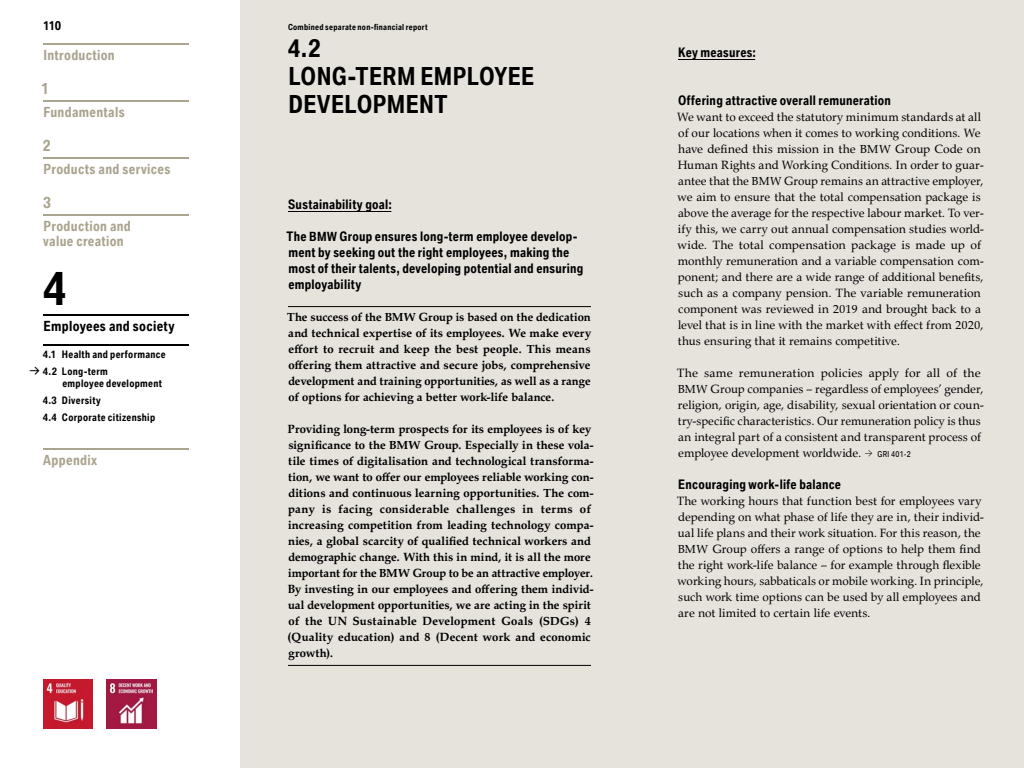
<style>
.page{position:relative;width:1024px;height:768px;background:#fff}
.page>*{position:absolute;margin:0;border:0;box-sizing:border-box;transform-origin:0 0}
.t1{font:700 45px "BMW Group Condensed";color:#000}
.t2{font:700 24px/28px "BMW Group Condensed";letter-spacing:.005em;color:#000}
.t3{font:700 15px "BMW Group Condensed";color:#aaa38e}
.t4{font:700 13.5px/15px "BMW Group Condensed";letter-spacing:.015em;color:#aaa38e}
.t5{font:700 13.5px "BMW Group Condensed";letter-spacing:.015em;color:#000}
.t6{font:700 13.5px "BMW Group Expert 2016";color:#000}
.t7{font:700 12.7px/16px "BMW Group Condensed";letter-spacing:.01em;color:#000}
.t8{font:12px/16px "BMW Group Serif";color:#000}
.t9{font:700 12px "BMW Group Condensed";color:#000}
.t10{font:700 11.9px/16px "BMW Group Serif";letter-spacing:.01em;color:#000;text-align:justify}
.t11{font:700 10px/17px "BMW Group Condensed";letter-spacing:.025em;color:#000}
.t12{font:700 8.1px "BMW Group Condensed";letter-spacing:.025em;color:#000}
.s1{font-size:12.2px}
.s2{font-size:11.7px}
.s3{font-family:"BMW Group Expert 2016";font-size:9.5px}
.s4{font-family:"BMW Group Condensed";font-size:7.9px}
.s5{font-family:"BMW Group Condensed";font-size:8.1px}
</style>
<div class="page">
<div style="left:240px;top:0;width:784px;height:768px;background:#e6e3dd"></div>
<img style="left:43px;top:679px;width:50px;height:50px">
<img style="left:106px;top:679px;width:50px;height:50px">
<hr style="left:288px;top:211px;width:103px;height:1px;background:#000">
<hr style="left:288px;top:306px;width:303px;height:1px;background:#000">
<hr style="left:288px;top:665px;width:303px;height:1px;background:#000">
<hr style="left:678px;top:59px;width:77px;height:1px;background:#000">
<hr style="left:43px;top:43px;width:146px;height:2px;background:#aaa38e">
<hr style="left:43px;top:100px;width:146px;height:2px;background:#aaa38e">
<hr style="left:43px;top:157px;width:146px;height:2px;background:#aaa38e">
<hr style="left:43px;top:214px;width:146px;height:2px;background:#aaa38e">
<hr style="left:43px;top:314px;width:146px;height:2px;background:#000">
<hr style="left:43px;top:344px;width:146px;height:2px;background:#000">
<hr style="left:43px;top:448px;width:146px;height:2px;background:#aaa38e">
<p class="t9" style="left:43px;top:18px;width:20px">110</p>
<p class="t4" style="left:43px;top:47px;width:73px">Introduction</p>
<p class="t3" style="left:41px;top:79px;width:10px">1</p>
<p class="t4" style="left:43px;top:104px;width:83px">Fundamentals</p>
<p class="t3" style="left:43px;top:136px;width:10px">2</p>
<p class="t4" style="left:43px;top:161px;width:129px">Products and services</p>
<p class="t3" style="left:43px;top:193px;width:10px">3</p>
<p class="t4" style="left:43px;top:218px;width:89px">Production and value creation</p>
<h1 class="t1" style="left:43px;top:259px;width:26px">4</h1>
<p class="t5" style="left:43px;top:317px;width:133px">Employees and society</p>
<p class="t11" style="left:43px;top:345px;width:124px">4.1 Health and performance<br>4.2 Long-term</p>
<p class="t11" style="left:43px;top:374px;width:121px;text-indent:19px">employee development<br>4.3 Diversity<br>4.4 Corporate citizenship</p>
<p class="t4" style="left:43px;top:452px;width:56px">Appendix</p>
<p class="t6" style="left:29px;top:366px;width:13px">·</p>
<p class="t12" style="left:288px;top:22px;width:141px">Combined separate non-financial report</p>
<h2 class="t2" style="left:288px;top:33px;width:248px">4.2<br>LONG-TERM EMPLOYEE<br>DEVELOPMENT</h2>
<p class="t7" style="left:288px;top:196px;width:105px">Sustainability goal:</p>
<p class="t7" style="left:286px;top:228px;width:299px">The <span class="s1">BMW</span> Group ensures long-term employee develop&shy;ment by seeking out the right employees, making the most of their talents, developing potential and ensuring employability</p>
<p class="t10" style="left:287px;top:308px;width:305px">The success of the <span class="s2">BMW</span> Group is based on the dedication and technical expertise of its employees. We make every effort to recruit and keep the best people. This means offering them attractive and secure jobs, comprehensive development and training opportunities, as well as a range of options for achieving a better work-life balance.</p>
<p class="t10" style="left:288px;top:420px;width:307px;text-align:left">Providing long-term prospects for its employees is of key significance to the <span class="s2">BMW</span> Group. Especially in these vola&shy;tile times of digitalisation and technological transforma&shy;tion, we want to offer our employees reliable working con&shy;ditions and continuous learning opportunities. The com&shy;pany is facing considerable challenges in terms of increasing competition from leading technology compa&shy;nies, a global scarcity of qualified technical workers and demographic change. With this in mind, it is all the more important for the <span class="s2">BMW</span> Group to be an attractive employer.<br>By investing in our employees and offering them individ&shy;ual development opportunities, we are acting in the spirit of the UN Sustainable Development Goals (<span class="s2">SDG</span>s) <span class="s2">4 </span>(Quality education) and <span class="s2">8</span> (Decent work and economic growth).</p>
<p class="t7" style="left:678px;top:44px;width:79px">Key measures:</p>
<p class="t7" style="left:678px;top:92px;width:214px">Offering attractive overall remuneration</p>
<p class="t8" style="left:677px;top:108px;width:308px">We want to exceed the statutory minimum standards at all of our locations when it comes to working conditions. We have defined this mission in the <span class="s2">BMW</span> Group Code on Human Rights and Working Conditions. In order to guar&shy;antee that the <span class="s2">BMW</span> Group remains an attractive employer, we aim to ensure that the total compensation package is above the average for the respective labour market. To ver&shy;ify this, we carry out annual compensation studies world&shy;wide. The total compensation package is made up of monthly remuneration and a variable compensation com&shy;ponent; and there are a wide range of additional benefits, such as a company pension. The variable remuneration component was reviewed in <span class="s2">2019</span> and brought back to a level that is in line with the market with effect from <span class="s2">2020</span>, thus ensuring that it remains competitive.</p>
<p class="t8" style="left:677px;top:364px;width:308px">The same remuneration policies apply for all of the <span class="s2">BMW</span> Group companies – regardless of employees’ gender, religion, origin, age, disability, sexual orientation or coun&shy;try-specific characteristics. Our remuneration policy is thus an integral part of a consistent and transparent process of employee development worldwide. <span class="s3">•</span> <span class="s4">GRI 401</span><span class="s5">-</span><span class="s4">2</span></p>
<p class="t7" style="left:678px;top:476px;width:164px">Encouraging work-life balance</p>
<p class="t8" style="left:677px;top:492px;width:308px">The working hours that function best for employees vary depending on what phase of life they are in, their individ&shy;ual life plans and their work situation. For this reason, the <span class="s2">BMW</span> Group offers a range of options to help them find the right work-life balance – for example through flexible working hours, sabbaticals or mobile working. In principle, such work time options can be used by all employees and are not limited to certain life events.</p>
</div>
